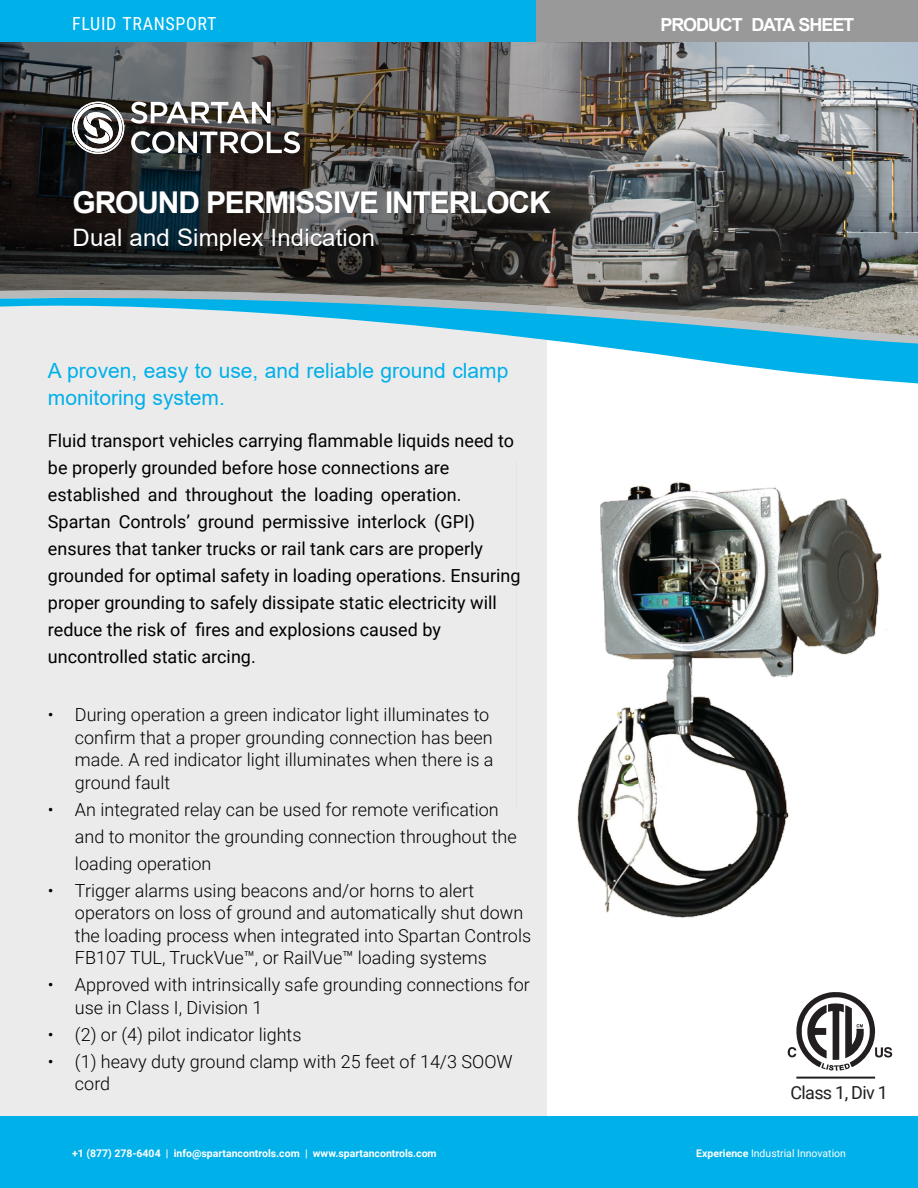
<style>
.page{position:relative;width:918px;height:1188px;background:#fff}
.page>*{position:absolute;margin:0;border:0;box-sizing:border-box;transform-origin:0 0}
.t1{font:700 30px "Arial";letter-spacing:-.04em;color:#fff}
.t2{font:24px "Arial";letter-spacing:.01em;color:#fff}
.t3{font:21px/27px "Arial";color:#00b0e9}
.t4{font:300 18px/22.5px "Roboto";color:#000}
.t5{font:18px/27px "Roboto";color:#000}
.t6{font:700 18px "Arial";letter-spacing:-.06em;color:#fff}
.t7{font:18px "Roboto Condensed";letter-spacing:.035em;color:#fff}
.t8{font:18px "Roboto";letter-spacing:-.04em;color:#231f20}
.t9{font:700 10.5px "Roboto";color:#fff}
.t10{font:10.5px "Roboto";color:#fff}
.s1{font-weight:700}
</style>
<div class="page">
<div style="left:0;top:292px;width:546px;height:824px;background:#ecebeb"></div>
<div style="left:0;top:1116px;width:918px;height:72px;background:#00b0e9"></div>
<div style="left:0;top:0;width:546px;height:42px;background:#00b0e9"></div>
<div style="left:536px;top:0;width:382px;height:42px;background:#9a999a"></div>
<img style="left:0;top:42px;width:918px;height:238px">
<svg style="left:0;top:280px;width:918px;height:8px;background:#55524d"></svg>
<svg style="left:0;top:288px;width:918px;height:97px"></svg>
<svg style="left:131px;top:102px;width:140px;height:22px"></svg>
<svg style="left:131px;top:131px;width:169px;height:22px"></svg>
<svg style="left:72px;top:102px;width:52px;height:52px"></svg>
<img style="left:74px;top:192px;width:477px;height:59px">
<img style="left:546px;top:460px;width:341px;height:458px">
<svg style="left:788px;top:992px;width:105px;height:87px"></svg>
<p class="t7" style="left:72px;top:17px;width:146px">FLUID TRANSPORT</p>
<p class="t6" style="left:660px;top:18px;width:195px">PRODUCT DATA SHEET</p>
<h1 class="t1" style="left:73px;top:191px;width:480px">GROUND PERMISSIVE INTERLOCK</h1>
<h2 class="t2" style="left:73px;top:229px;width:304px">Dual and Simplex Indication</h2>
<p class="t3" style="left:48px;top:359px;width:462px">A proven, easy to use, and reliable ground clamp monitoring system.</p>
<p class="t5" style="left:48px;top:429px;width:474px">Fluid transport vehicles carrying flammable liquids need to be properly grounded before hose connections are established and throughout the loading operation.<br>Spartan Controls’ ground permissive interlock (GPI) ensures that tanker trucks or rail tank cars are properly grounded for optimal safety in loading operations. Ensuring proper grounding to safely dissipate static electricity will reduce the risk of fires and explosions caused by uncontrolled static arcing.</p>
<p class="t4" style="left:75px;top:705px;width:420px;text-indent:-27px">• During operation a green indicator light illuminates to confirm that a proper grounding connection has been made. A red indicator light illuminates when there is a ground fault</p>
<p class="t4" style="left:75px;top:798px;width:443px;line-height:27px;text-indent:-27px">• An integrated relay can be used for remote verification and to monitor the grounding connection throughout the loading operation</p>
<p class="t4" style="left:75px;top:881px;width:458px;text-indent:-27px">• Trigger alarms using beacons and/or horns to alert operators on loss of ground and automatically shut down the loading process when integrated into Spartan Controls FB107 TUL, TruckVue™, or RailVue™ loading systems</p>
<p class="t4" style="left:75px;top:975px;width:456px;text-indent:-27px">• Approved with intrinsically safe grounding connections for use in Class I, Division 1</p>
<p class="t4" style="left:48px;top:1025px;width:255px">• (2) or (4) pilot indicator lights</p>
<p class="t4" style="left:75px;top:1052px;width:439px;text-indent:-27px">• (1) heavy duty ground clamp with 25 feet of 14/3 SOOW cord</p>
<p class="t8" style="left:791px;top:1085px;width:99px">Class 1, Div 1</p>
<p class="t9" style="left:72px;top:1149px;width:366px">+1 (877) 278-6404 | info@spartancontrols.com | www.spartancontrols.com</p>
<p class="t10" style="left:696px;top:1149px;width:151px"><span class="s1">Experience</span> Industrial Innovation</p>
</div>
